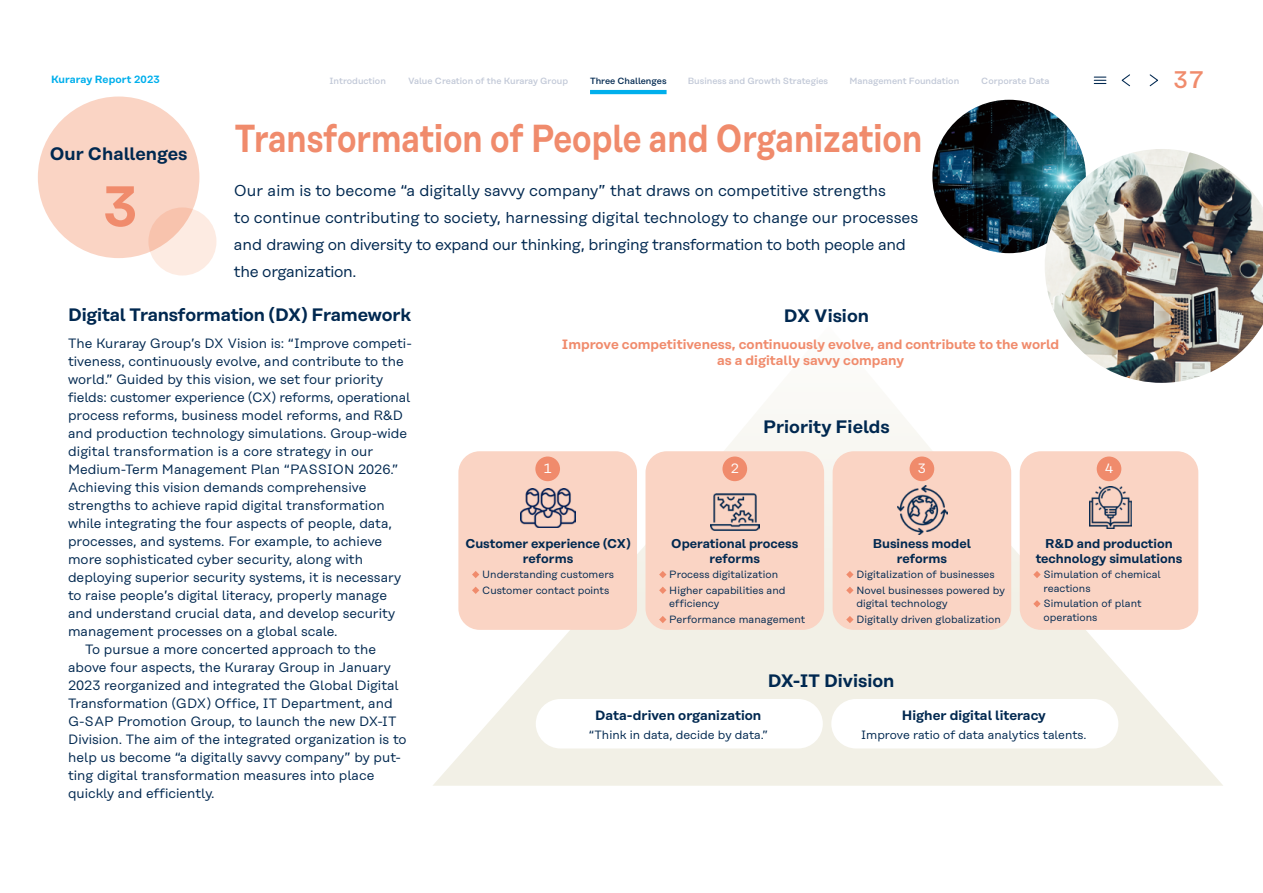
<style>
.page{position:relative;width:1263px;height:893px;background:#fff}
.page>*{position:absolute;margin:0;border:0;box-sizing:border-box;transform-origin:0 0}
.t1{font:600 57px "Rational Text";color:#f08b6c}
.t2{font:600 39px "Rational Text";color:#f08b6c;scale:.83 1}
.t3{font:500 24px "Rational Text";color:#f08b6c}
.t4{font:600 18px "Rational Text";color:#002850}
.t5{font:15.75px/27px "Rational Text";color:#002850}
.t6{font:13.5px "Rational Text";color:#002850}
.t7{font:600 13.5px/16.5px "Rational Text";color:#f08b6c;text-align:center}
.t8{font:600 13.5px "Rational Text";color:#002850}
.t9{font:13.5px "Rational Text";color:#fff}
.t10{font:600 12.75px/15px "Rational Text";color:#002850;text-align:center}
.t11{font:12px "Rational Text";color:#002850}
.t12{font:10.5px/15.8px "Rational Text";color:#002850}
.t13{font:600 10.5px "Rational Text";letter-spacing:.01em;color:#00afec}
.t14{font:500 9px "Rational Text";color:#c1c8d7}
.t15{font:500 9px "Rational Text";color:#002850}
</style>
<div class="page">
<img style="left:932px;top:100px;width:154px;height:153px;border-radius:77px">
<img style="left:1045px;top:149px;width:218px;height:217px">
<div style="left:38px;top:97px;width:161px;height:161px;background:#fad4c4;border-radius:50%"></div>
<svg style="left:148px;top:207px;width:68px;height:68px;background:#fbdfd2"></svg>
<svg style="left:433px;top:325px;width:790px;height:461px"></svg>
<div style="left:458px;top:451px;width:179px;height:179px;background:#fad4c4;border-radius:21px"></div>
<div style="left:645px;top:451px;width:179px;height:179px;background:#fad4c4;border-radius:21px"></div>
<div style="left:833px;top:451px;width:178px;height:179px;background:#fad4c4;border-radius:21px"></div>
<div style="left:1020px;top:451px;width:178px;height:179px;background:#fad4c4;border-radius:21px"></div>
<svg style="left:472px;top:571px;width:7px;height:7px"></svg>
<svg style="left:472px;top:587px;width:7px;height:7px"></svg>
<svg style="left:659px;top:571px;width:7px;height:7px"></svg>
<svg style="left:659px;top:587px;width:7px;height:7px"></svg>
<svg style="left:659px;top:616px;width:7px;height:7px"></svg>
<svg style="left:846px;top:571px;width:7px;height:7px"></svg>
<svg style="left:846px;top:587px;width:7px;height:7px"></svg>
<svg style="left:846px;top:616px;width:7px;height:7px"></svg>
<svg style="left:1033px;top:571px;width:8px;height:7px"></svg>
<svg style="left:1033px;top:600px;width:8px;height:7px"></svg>
<div style="left:535px;top:456px;width:25px;height:25px;background:#f08b6c;border-radius:50%"></div>
<div style="left:722px;top:456px;width:25px;height:25px;background:#f08b6c;border-radius:50%"></div>
<div style="left:909px;top:456px;width:25px;height:25px;background:#f08b6c;border-radius:50%"></div>
<div style="left:1097px;top:456px;width:24px;height:25px;background:#f08b6c;border-radius:50%"></div>
<img style="left:521px;top:489px;width:54px;height:38px">
<img style="left:710px;top:494px;width:49px;height:36px">
<img style="left:897px;top:485px;width:50px;height:50px">
<img style="left:1090px;top:487px;width:41px;height:41px">
<div style="left:536px;top:699px;width:287px;height:49px;background:#fff;border-radius:25px"></div>
<div style="left:831px;top:699px;width:287px;height:49px;background:#fff;border-radius:25px"></div>
<svg style="left:1121px;top:74px;width:9px;height:13px"></svg>
<svg style="left:1149px;top:74px;width:9px;height:13px"></svg>
<svg style="left:1094px;top:77px;width:12px;height:7px"></svg>
<hr style="left:590px;top:90px;width:76px;height:4px;background:#00afec">
<p class="t13" style="left:51px;top:73px;width:110px">Kuraray Report 2023</p>
<p class="t14" style="left:330px;top:75px;width:58px">Introduction</p>
<p class="t14" style="left:408px;top:75px;width:161px">Value Creation of the Kuraray Group</p>
<p class="t15" style="left:590px;top:75px;width:78px">Three Challenges</p>
<p class="t14" style="left:688px;top:75px;width:142px">Business and Growth Strategies</p>
<p class="t14" style="left:849px;top:75px;width:111px">Management Foundation</p>
<p class="t14" style="left:981px;top:75px;width:70px">Corporate Data</p>
<h3 class="t3" style="left:1173px;top:66px;width:31px">37</h3>
<h3 class="t4" style="left:50px;top:143px;width:139px">Our Challenges</h3>
<h1 class="t1" style="left:103px;top:172px;width:36px">3</h1>
<h2 class="t2" style="left:235px;top:115px;width:830px">Transformation of People and Organization</h2>
<p class="t5" style="left:234px;top:177px;width:686px">Our aim is to become “a digitally savvy company” that draws on competitive strengths<br>to continue contributing to society, harnessing digital technology to change our processes and drawing on diversity to expand our thinking, bringing transformation to both people and the organization.</p>
<h3 class="t4" style="left:68px;top:304px;width:345px">Digital Transformation (DX) Framework</h3>
<p class="t6" style="left:68px;top:336px;width:345px">The Kuraray Group’s DX Vision is: “Improve competi-</p>
<p class="t6" style="left:68px;top:354px;width:337px">tiveness, continuously evolve, and contribute to the</p>
<p class="t6" style="left:68px;top:372px;width:317px">world.” Guided by this vision, we set four priority</p>
<p class="t6" style="left:68px;top:390px;width:344px">fields: customer experience (CX) reforms, operational</p>
<p class="t6" style="left:68px;top:408px;width:337px">process reforms, business model reforms, and R&amp;D</p>
<p class="t6" style="left:68px;top:426px;width:341px">and production technology simulations. Group-wide</p>
<p class="t6" style="left:68px;top:444px;width:307px">digital transformation is a core strategy in our</p>
<p class="t6" style="left:68px;top:462px;width:332px">Medium-Term Management Plan “PASSION 2026.”</p>
<p class="t6" style="left:68px;top:480px;width:300px">Achieving this vision demands comprehensive</p>
<p class="t6" style="left:68px;top:497px;width:318px">strengths to achieve rapid digital transformation</p>
<p class="t6" style="left:68px;top:515px;width:326px">while integrating the four aspects of people, data,</p>
<p class="t6" style="left:68px;top:533px;width:316px">processes, and systems. For example, to achieve</p>
<p class="t6" style="left:68px;top:551px;width:296px">more sophisticated cyber security, along with</p>
<p class="t6" style="left:68px;top:569px;width:335px">deploying superior security systems, it is necessary</p>
<p class="t6" style="left:68px;top:587px;width:320px">to raise people’s digital literacy, properly manage</p>
<p class="t6" style="left:68px;top:605px;width:329px">and understand crucial data, and develop security</p>
<p class="t6" style="left:68px;top:623px;width:271px">management processes on a global scale.</p>
<p class="t6" style="left:85px;top:641px;width:293px">To pursue a more concerted approach to the</p>
<p class="t6" style="left:68px;top:659px;width:324px">above four aspects, the Kuraray Group in January</p>
<p class="t6" style="left:68px;top:677px;width:332px">2023 reorganized and integrated the Global Digital</p>
<p class="t6" style="left:68px;top:695px;width:326px">Transformation (GDX) Office, IT Department, and</p>
<p class="t6" style="left:68px;top:713px;width:330px">G-SAP Promotion Group, to launch the new DX-IT</p>
<p class="t6" style="left:68px;top:731px;width:340px">Division. The aim of the integrated organization is to</p>
<p class="t6" style="left:68px;top:749px;width:335px">help us become “a digitally savvy company” by put-</p>
<p class="t6" style="left:68px;top:767px;width:308px">ting digital transformation measures into place</p>
<p class="t6" style="left:68px;top:785px;width:148px">quickly and efficiently.</p>
<h3 class="t4" style="left:784px;top:305px;width:87px">DX Vision</h3>
<p class="t7" style="left:562px;top:336px;width:499px">Improve competitiveness, continuously evolve, and contribute to the world as a digitally savvy company</p>
<h3 class="t4" style="left:763px;top:416px;width:128px">Priority Fields</h3>
<p class="t9" style="left:544px;top:461px;width:10px">1</p>
<p class="t9" style="left:731px;top:461px;width:10px">2</p>
<p class="t9" style="left:918px;top:461px;width:10px">3</p>
<p class="t9" style="left:1105px;top:461px;width:10px">4</p>
<p class="t10" style="left:465px;top:536px;width:167px">Customer experience (CX) reforms</p>
<p class="t10" style="left:671px;top:536px;width:129px">Operational process reforms</p>
<p class="t10" style="left:873px;top:536px;width:100px">Business model reforms</p>
<p class="t10" style="left:1036px;top:536px;width:148px">R&amp;D and production technology simulations</p>
<p class="t12" style="left:482px;top:567px;width:133px">Understanding customers<br>Customer contact points</p>
<p class="t12" style="left:669px;top:567px;width:118px">Process digitalization<br>Higher capabilities and</p>
<p class="t12" style="left:669px;top:596px;width:138px">efficiency<br>Performance management</p>
<p class="t12" style="left:856px;top:567px;width:150px">Digitalization of businesses<br>Novel businesses powered by</p>
<p class="t12" style="left:856px;top:596px;width:146px">digital technology<br>Digitally driven globalization</p>
<h3 class="t4" style="left:768px;top:670px;width:128px">DX-IT Division</h3>
<p class="t12" style="left:1043px;top:568px;width:119px;line-height:13.5px">Simulation of chemical reactions</p>
<p class="t12" style="left:1043px;top:597px;width:100px;line-height:13.5px">Simulation of plant operations</p>
<p class="t8" style="left:595px;top:707px;width:168px">Data-driven organization</p>
<p class="t11" style="left:589px;top:728px;width:180px">“Think in data, decide by data.”</p>
<p class="t8" style="left:902px;top:707px;width:146px">Higher digital literacy</p>
<p class="t11" style="left:861px;top:728px;width:227px">Improve ratio of data analytics talents.</p>
</div>
